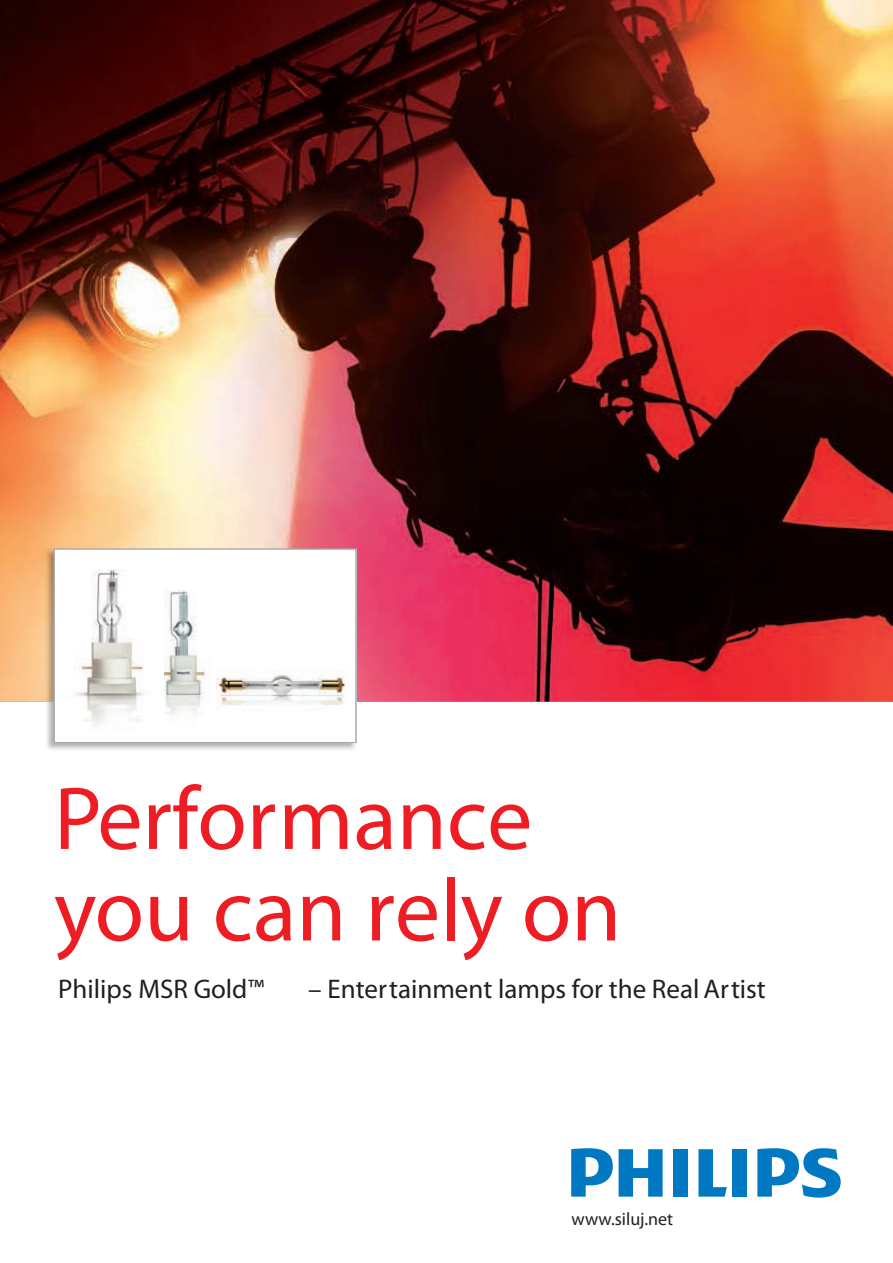
<style>
.page{position:relative;width:893px;height:1263px;background:#fff}
.page>*{position:absolute;margin:0;border:0;box-sizing:border-box;transform-origin:0 0}
.t1{font:90px/91.5px "Gill Sans Alt One WGL Light";color:#ee1d23}
.t2{font:27px "Gill Sans Alt One WGL Light";color:#231f20}
.t3{font:700 27px "Gill Sans Alt One WGL";color:#231f20}
.t4{font:18px "Myriad Pro";color:#231f20}
</style>
<div class="page">
<img style="left:0;top:0;width:893px;height:702px">
<svg style="left:619px;top:1149px;width:44px;height:48px"></svg>
<svg style="left:698px;top:1149px;width:29px;height:48px"></svg>
<div style="left:673px;top:1149px;width:15px;height:48px;background:#0079c2"></div>
<div style="left:732px;top:1149px;width:14px;height:48px;background:#0079c2"></div>
<svg style="left:757px;top:1148px;width:84px;height:49px"></svg>
<svg style="left:571px;top:1148px;width:42px;height:49px"></svg>
<img style="left:45px;top:548px;width:312px;height:202px">
<div style="left:54px;top:549px;width:302px;height:193px;background:#fff"></div>
<div style="left:54px;top:549px;width:302px;height:194px;border:1px solid #a8a9ad"></div>
<img style="left:75px;top:570px;width:69px;height:155px">
<img style="left:164px;top:590px;width:42px;height:126px">
<img style="left:216px;top:674px;width:132px;height:31px">
<h1 class="t1" style="left:54px;top:771px;width:569px">Performance you can rely on</h1>
<p class="t3" style="left:58px;top:972px;width:207px">Philips MSR Gold™</p>
<p class="t2" style="left:308px;top:972px;width:459px">– Entertainment lamps for the Real Artist</p>
<p class="t4" style="left:572px;top:1207px;width:103px">www.siluj.net</p>
</div>
